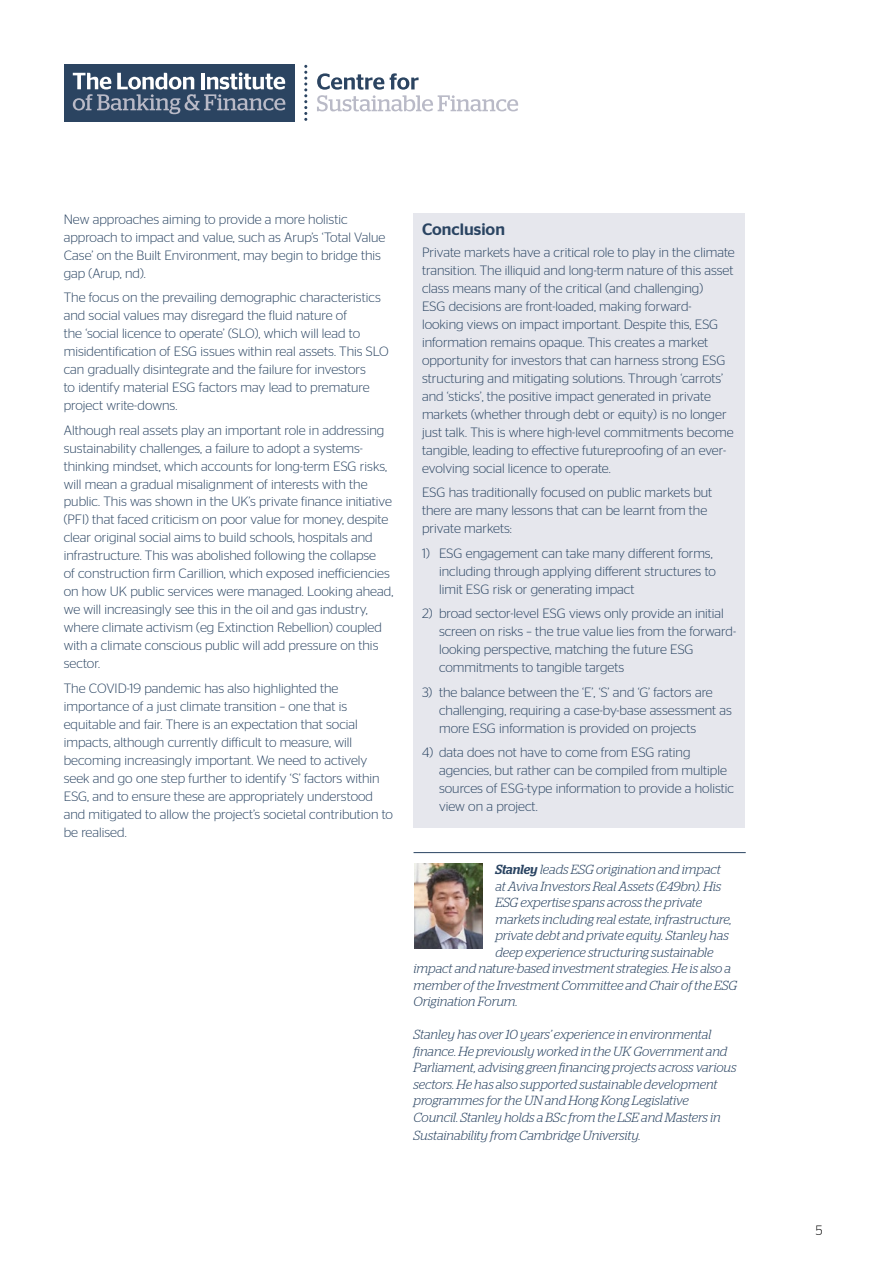
<style>
.page{position:relative;width:893px;height:1263px;background:#fff}
.page>*{position:absolute;margin:0;border:0;box-sizing:border-box;transform-origin:0 0}
.t1{font:500 16.5px "Stag Sans";color:#2a4462}
.t2{font:300 13.5px/18px "Stag Sans";color:#2a4462}
.t3{font:300 13.5px "Stag Sans";color:#000}
.t4{font:italic 300 13.2px/16.5px "Stag";letter-spacing:-.005em;color:#2a4462}
.s1{font-weight:500}
</style>
<div class="page">
<div style="left:414px;top:213px;width:331px;height:614px;background:#e6e7ed"></div>
<div style="left:64px;top:64px;width:230px;height:57px;background:#2b4461"></div>
<svg style="left:73px;top:72px;width:212px;height:42px"></svg>
<svg style="left:317px;top:73px;width:201px;height:38px"></svg>
<svg style="left:304px;top:65px;width:3px;height:56px"></svg>
<img style="left:415px;top:864px;width:68px;height:85px">
<hr style="left:414px;top:852px;width:332px;height:1px;background:#2a4462">
<p class="t2" style="left:64px;top:210px;width:323px">New approaches aiming to provide a more holistic approach to impact and value, such as Arup’s ‘Total Value Case’ on the Built Environment, may begin to bridge this gap (Arup, nd).</p>
<p class="t2" style="left:64px;top:288px;width:327px">The focus on the prevailing demographic characteristics and social values may disregard the fluid nature of<br>the ‘social licence to operate’ (SLO), which will lead to misidentification of ESG issues within real assets. This SLO can gradually disintegrate and the failure for investors<br>to identify material ESG factors may lead to premature project write-downs.</p>
<p class="t2" style="left:64px;top:421px;width:331px">Although real assets play an important role in addressing sustainability challenges, a failure to adopt a systems&shy;thinking mindset, which accounts for long-term ESG risks, will mean a gradual misalignment of interests with the public. This was shown in the UK’s private finance initiative (PFI) that faced criticism on poor value for money, despite clear original social aims to build schools, hospitals and infrastructure. This was abolished following the collapse<br>of construction firm Carillion, which exposed inefficiencies on how UK public services were managed. Looking ahead, we will increasingly see this in the oil and gas industry, where climate activism (eg Extinction Rebellion) coupled with a climate conscious public will add pressure on this sector.</p>
<p class="t2" style="left:64px;top:679px;width:331px">The COVID-19 pandemic has also highlighted the importance of a just climate transition – one that is equitable and fair. There is an expectation that social impacts, although currently difficult to measure, will becoming increasingly important. We need to actively seek and go one step further to identify ‘S’ factors within ESG, and to ensure these are appropriately understood and mitigated to allow the project’s societal contribution to be realised.</p>
<p class="t1" style="left:422px;top:219px;width:84px">Conclusion</p>
<p class="t2" style="left:422px;top:243px;width:314px">Private markets have a critical role to play in the climate transition. The illiquid and long-term nature of this asset class means many of the critical (and challenging)<br>ESG decisions are front-loaded, making forward&shy;looking views on impact important. Despite this, ESG information remains opaque. This creates a market opportunity for investors that can harness strong ESG structuring and mitigating solutions. Through ‘carrots’ and ‘sticks’, the positive impact generated in private markets (whether through debt or equity) is no longer just talk. This is where high-level commitments become tangible, leading to effective futureproofing of an ever&shy;evolving social licence to operate.</p>
<p class="t2" style="left:422px;top:483px;width:292px">ESG has traditionally focused on public markets but there are many lessons that can be learnt from the private markets:</p>
<p class="t2" style="left:439px;top:544px;width:278px;text-indent:-17px">1) ESG engagement can take many different forms, including through applying different structures to limit ESG risk or generating impact</p>
<p class="t2" style="left:439px;top:604px;width:299px;text-indent:-17px">2) broad sector-level ESG views only provide an initial screen on risks – the true value lies from the forward&shy;looking perspective, matching the future ESG commitments to tangible targets</p>
<p class="t2" style="left:439px;top:683px;width:294px;text-indent:-17px">3) the balance between the ‘E’, ‘S’ and ‘G’ factors are challenging, requiring a case-by-base assessment as more ESG information is provided on projects</p>
<p class="t2" style="left:439px;top:743px;width:297px;text-indent:-17px">4) data does not have to come from ESG rating agencies, but rather can be compiled from multiple sources of ESG-type information to provide a holistic view on a project.</p>
<p class="t4" style="left:495px;top:861px;width:227px"><span class="s1">Stanley</span> leads ESG origination and impact</p>
<p class="t4" style="left:495px;top:878px;width:227px">at Aviva Investors Real Assets (£49bn). His</p>
<p class="t4" style="left:495px;top:894px;width:208px">ESG expertise spans across the private</p>
<p class="t4" style="left:495px;top:911px;width:238px">markets including real estate, infrastructure,</p>
<p class="t4" style="left:495px;top:927px;width:235px">private debt and private equity. Stanley has</p>
<p class="t4" style="left:495px;top:944px;width:220px">deep experience structuring sustainable</p>
<p class="t4" style="left:414px;top:960px;width:319px">impact and nature-based investment strategies. He is also a</p>
<p class="t4" style="left:414px;top:977px;width:325px">member of the Investment Committee and Chair of the ESG</p>
<p class="t4" style="left:414px;top:993px;width:106px">Origination Forum.</p>
<p class="t4" style="left:414px;top:1026px;width:325px">Stanley has over 10 years’ experience in environmental finance. He previously worked in the UK Government and Parliament, advising green financing projects across various sectors. He has also supported sustainable development programmes for the UN and Hong Kong Legislative Council. Stanley holds a BSc from the LSE and Masters in</p>
<p class="t4" style="left:414px;top:1127px;width:229px">Sustainability from Cambridge University.</p>
<p class="t3" style="left:816px;top:1222px;width:8px">5</p>
</div>
